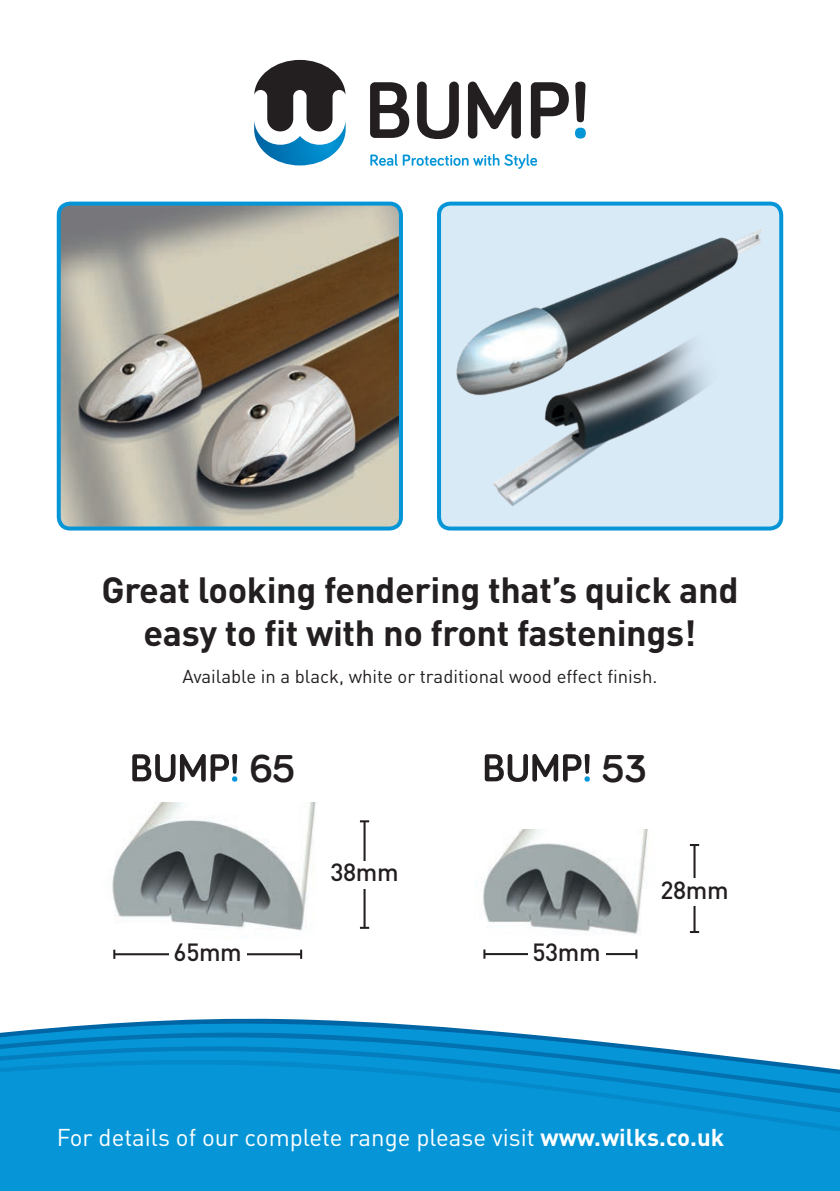
<style>
.page{position:relative;width:840px;height:1191px;background:#fff}
.page>*{position:absolute;margin:0;border:0;box-sizing:border-box;transform-origin:0 0}
.t1{font:700 40px "Bariol";color:#231f20}
.Sub_Title{font:700 36px/43.2px "DIN";letter-spacing:-.01em;color:#231f20;text-align:center}
.t2{font:500 24.6px "DIN";letter-spacing:-.015em;color:#231f20}
.t3{font:24px "DIN";color:#fff}
.Body_9_25___11_75{font:18.4px "DIN";color:#231f20}
.s1{font-weight:700}
</style>
<div class="page">
<div style="left:0;top:1137px;width:839px;height:54px;background:#0696d7"></div>
<svg style="left:30px;top:1018px;width:448px;height:12px"></svg>
<svg style="left:0;top:1030px;width:523px;height:4px;background:#1390cd"></svg>
<svg style="left:0;top:1034px;width:565px;height:4px;background:#0c85c3"></svg>
<svg style="left:0;top:1038px;width:839px;height:99px;background:#1197d5"></svg>
<svg style="left:370px;top:154px;width:167px;height:15px"></svg>
<svg style="left:254px;top:60px;width:91px;height:105px"></svg>
<svg style="left:370px;top:82px;width:39px;height:56px"></svg>
<svg style="left:417px;top:82px;width:41px;height:57px"></svg>
<svg style="left:467px;top:82px;width:53px;height:57px"></svg>
<svg style="left:530px;top:82px;width:38px;height:57px"></svg>
<svg style="left:575px;top:82px;width:10px;height:40px"></svg>
<div style="left:574px;top:128px;width:11px;height:11px;background:#0696d7;border-radius:50%"></div>
<img style="left:60px;top:207px;width:338px;height:321px">
<div style="left:57px;top:202px;width:346px;height:328px;border:4px solid #0696d7;border-radius:11px"></div>
<div style="left:439px;top:204px;width:341px;height:324px;background:#d9eaf7;border-radius:11px"></div>
<div style="left:437px;top:202px;width:345px;height:328px;border:4px solid #0696d7;border-radius:11px"></div>
<img style="left:456px;top:335px;width:20px;height:60px">
<img style="left:476px;top:224px;width:308px;height:307px">
<img style="left:483px;top:829px;width:165px;height:106px">
<hr style="left:484px;top:953px;width:152px;height:2px;background:#231f20">
<svg style="left:483px;top:949px;width:2px;height:9px"></svg>
<svg style="left:635px;top:949px;width:2px;height:9px"></svg>
<hr style="left:693px;top:845px;width:2px;height:87px;background:#231f20">
<svg style="left:689px;top:844px;width:9px;height:2px"></svg>
<svg style="left:689px;top:931px;width:9px;height:2px"></svg>
<div style="left:527px;top:940px;width:77px;height:28px;background:#fff"></div>
<div style="left:655px;top:878px;width:77px;height:28px;background:#fff"></div>
<img style="left:112px;top:802px;width:204px;height:129px">
<hr style="left:114px;top:953px;width:187px;height:2px;background:#231f20">
<svg style="left:113px;top:949px;width:2px;height:10px"></svg>
<svg style="left:300px;top:949px;width:2px;height:10px"></svg>
<hr style="left:363px;top:821px;width:2px;height:106px;background:#231f20">
<svg style="left:360px;top:820px;width:9px;height:2px"></svg>
<svg style="left:360px;top:926px;width:9px;height:3px"></svg>
<div style="left:169px;top:940px;width:77px;height:28px;background:#fff"></div>
<div style="left:326px;top:860px;width:77px;height:28px;background:#fff"></div>
<svg style="left:132px;top:754px;width:105px;height:28px"></svg>
<svg style="left:484px;top:754px;width:105px;height:28px"></svg>
<p class="Sub_Title" style="left:101px;top:566px;width:638px">Great looking fendering that’s quick and easy to fit with no front fastenings!</p>
<p class="Body_9_25___11_75" style="left:182px;top:664px;width:476px">Available in a black, white or traditional wood effect fi nish.</p>
<p class="t1" style="left:249px;top:740px;width:47px">65</p>
<p class="t1" style="left:601px;top:740px;width:46px">53</p>
<p class="t2" style="left:173px;top:936px;width:70px">65mm</p>
<p class="t2" style="left:330px;top:856px;width:70px">38mm</p>
<p class="t2" style="left:532px;top:936px;width:70px">53mm</p>
<p class="t2" style="left:660px;top:874px;width:70px">28mm</p>
<p class="t3" style="left:57px;top:1122px;width:668px">For details of our complete range please visit <span class="s1">www.wilks.co.uk</span></p>
</div>
